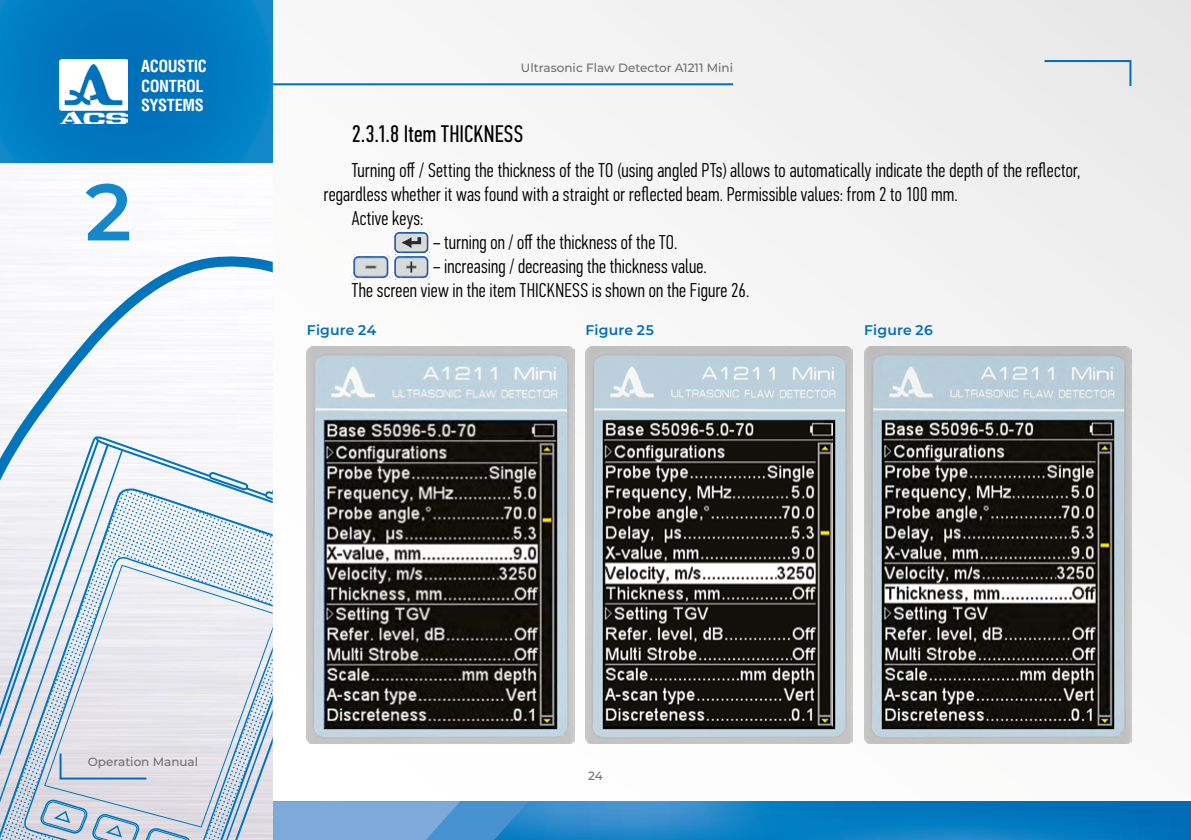
<style>
.page{position:relative;width:1191px;height:840px;background:#fff}
.page>*{position:absolute;margin:0;border:0;box-sizing:border-box;transform-origin:0 0}
.t1{font:600 80px "Montserrat";color:#1488ca}
.t2{font:24px "PF Din Text Comp Pro";letter-spacing:.005em;color:#000}
.t3{font:300 20px/24px "PF Din Text Comp Pro";letter-spacing:.01em;color:#000}
.t4{font:700 condensed 16.2px/19.2px "Helvetica LT Std";letter-spacing:-.025em;color:#fff}
.t5{font:600 14px "Montserrat";letter-spacing:.01em;color:#006fb9}
.t6{font:500 12px "Montserrat";color:#706f6f}
</style>
<div class="page">
<div style="left:0;top:0;width:1191px;height:839px;background:#f5f5f5"></div>
<svg style="left:528px;top:801px;width:663px;height:38px;background:#107ec3"></svg>
<hr style="left:228px;top:83px;width:505px;height:2px;background:#006fb9">
<svg style="left:0;top:0;width:273px;height:163px;background:#027ac0"></svg>
<svg style="left:1044px;top:59px;width:88px;height:29px"></svg>
<img style="left:60px;top:60px;width:67px;height:64px">
<svg style="left:13px;top:256px;width:260px;height:181px"></svg>
<svg style="left:0;top:437px;width:528px;height:403px"></svg>
<img style="left:585px;top:346px;width:267px;height:397px">
<img style="left:864px;top:346px;width:267px;height:397px">
<img style="left:307px;top:346px;width:267px;height:397px">
<img style="left:392px;top:231px;width:37px;height:48px">
<img style="left:353px;top:255px;width:36px;height:24px">
<p class="t4" style="left:141px;top:57px;width:67px">ACOUSTIC<br>CONTROL<br>SYSTEMS</p>
<h1 class="t1" style="left:85px;top:155px;width:48px">2</h1>
<p class="t6" style="left:521px;top:59px;width:214px">Ultrasonic Flaw Detector A1211 Mini</p>
<p class="t2" style="left:352px;top:120px;width:173px">2.3.1.8 Item THICKNESS</p>
<p class="t3" style="left:352px;top:158px;width:730px">Turning off / Setting the thickness of the TO (using angled PTs) allows to automatically indicate the depth of the reflector,</p>
<p class="t3" style="left:323px;top:182px;width:636px">regardless whether it was found with a straight or reflected beam. Permissible values: from 2 to 100 mm.</p>
<p class="t3" style="left:352px;top:206px;width:73px">Active keys:</p>
<p class="t3" style="left:433px;top:230px;width:246px">– turning on / off the thickness of the TO.</p>
<p class="t3" style="left:352px;top:254px;width:399px;text-indent:81px">– increasing / decreasing the thickness value.<br>The screen view in the item THICKNESS is shown on the Figure 26.</p>
<p class="t5" style="left:307px;top:320px;width:71px">Figure 24</p>
<p class="t5" style="left:585px;top:320px;width:70px">Figure 25</p>
<p class="t5" style="left:864px;top:320px;width:70px">Figure 26</p>
<p class="t6" style="left:88px;top:753px;width:112px">Operation Manual</p>
<p class="t6" style="left:588px;top:766px;width:16px">24</p>
</div>
